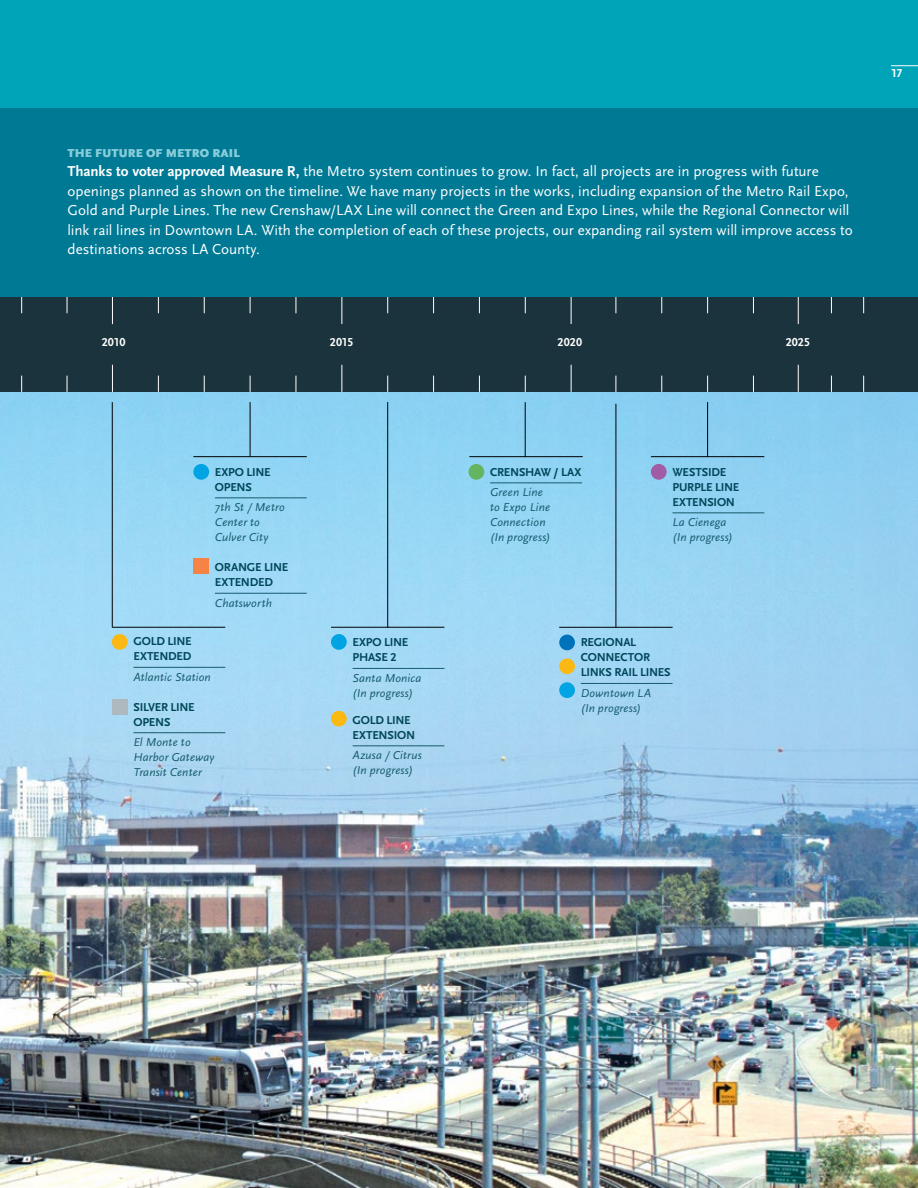
<style>
.page{position:relative;width:918px;height:1188px;background:#fff}
.page>*{position:absolute;margin:0;border:0;box-sizing:border-box;transform-origin:0 0}
.t1{font:15px/19.5px "Scala Sans LF";color:#fff}
.t2{font:italic 12px/15px "Scala Sans";letter-spacing:.015em;color:#155b6d}
.t3{font:700 12px/15px "Scala Sans Caps";letter-spacing:-.02em;color:#004759}
.t4{font:900 12px "Scala Sans";letter-spacing:.01em;color:#87cdd9}
.t5{font:700 12px "Scala Sans LF";letter-spacing:.01em;color:#fff}
.s1{font-weight:700}
</style>
<div class="page">
<img style="left:0;top:0;width:918px;height:1188px">
<p class="t4" style="left:68px;top:146px;width:174px">THE FUTURE OF METRO RAIL</p>
<p class="t1" style="left:68px;top:162px;width:787px"><span class="s1">Thanks to voter approved Measure R,</span> the Metro system continues to grow. In fact, all projects are in progress with future openings planned as shown on the timeline. We have many projects in the works, including expansion of the Metro Rail Expo, Gold and Purple Lines. The new Crenshaw/LAX Line will connect the Green and Expo Lines, while the Regional Connector will link rail lines in Downtown LA. With the completion of each of these projects, our expanding rail system will improve access to destinations across LA County.</p>
<p class="t5" style="left:102px;top:336px;width:25px">2010</p>
<p class="t5" style="left:330px;top:336px;width:25px">2015</p>
<p class="t5" style="left:558px;top:336px;width:26px">2020</p>
<p class="t5" style="left:786px;top:336px;width:26px">2025</p>
<p class="t5" style="left:891px;top:67px;width:13px">17</p>
<p class="t3" style="left:215px;top:465px;width:57px">EXPO LINE<br>OPENS</p>
<p class="t2" style="left:215px;top:500px;width:71px">7th St / Metro<br>Center to<br>Culver City</p>
<p class="t3" style="left:215px;top:560px;width:75px">ORANGE LINE<br>EXTENDED</p>
<p class="t2" style="left:215px;top:595px;width:58px">Chatsworth</p>
<p class="t3" style="left:133px;top:634px;width:60px">GOLD LINE<br>EXTENDED</p>
<p class="t2" style="left:133px;top:669px;width:79px">Atlantic Station</p>
<p class="t3" style="left:133px;top:699px;width:63px">SILVER LINE<br>OPENS</p>
<p class="t2" style="left:133px;top:735px;width:82px">El Monte to<br>Harbor Gateway<br>Transit Center</p>
<p class="t3" style="left:353px;top:635px;width:57px">EXPO LINE<br>PHASE 2</p>
<p class="t2" style="left:353px;top:671px;width:70px">Santa Monica (In progress)</p>
<p class="t3" style="left:353px;top:712px;width:64px">GOLD LINE<br>EXTENSION</p>
<p class="t2" style="left:353px;top:748px;width:71px">Azusa / Citrus (In progress)</p>
<p class="t3" style="left:490px;top:465px;width:93px">CRENSHAW / LAX</p>
<p class="t2" style="left:490px;top:485px;width:62px">Green Line to Expo Line<br>Connection (In progress)</p>
<p class="t3" style="left:673px;top:465px;width:68px">WESTSIDE<br>PURPLE LINE<br>EXTENSION</p>
<p class="t2" style="left:673px;top:515px;width:62px">La Cienega (In progress)</p>
<p class="t3" style="left:581px;top:635px;width:91px">REGIONAL<br>CONNECTOR<br>LINKS RAIL LINES</p>
<p class="t2" style="left:581px;top:686px;width:72px">Downtown LA (In progress)</p>
</div>
